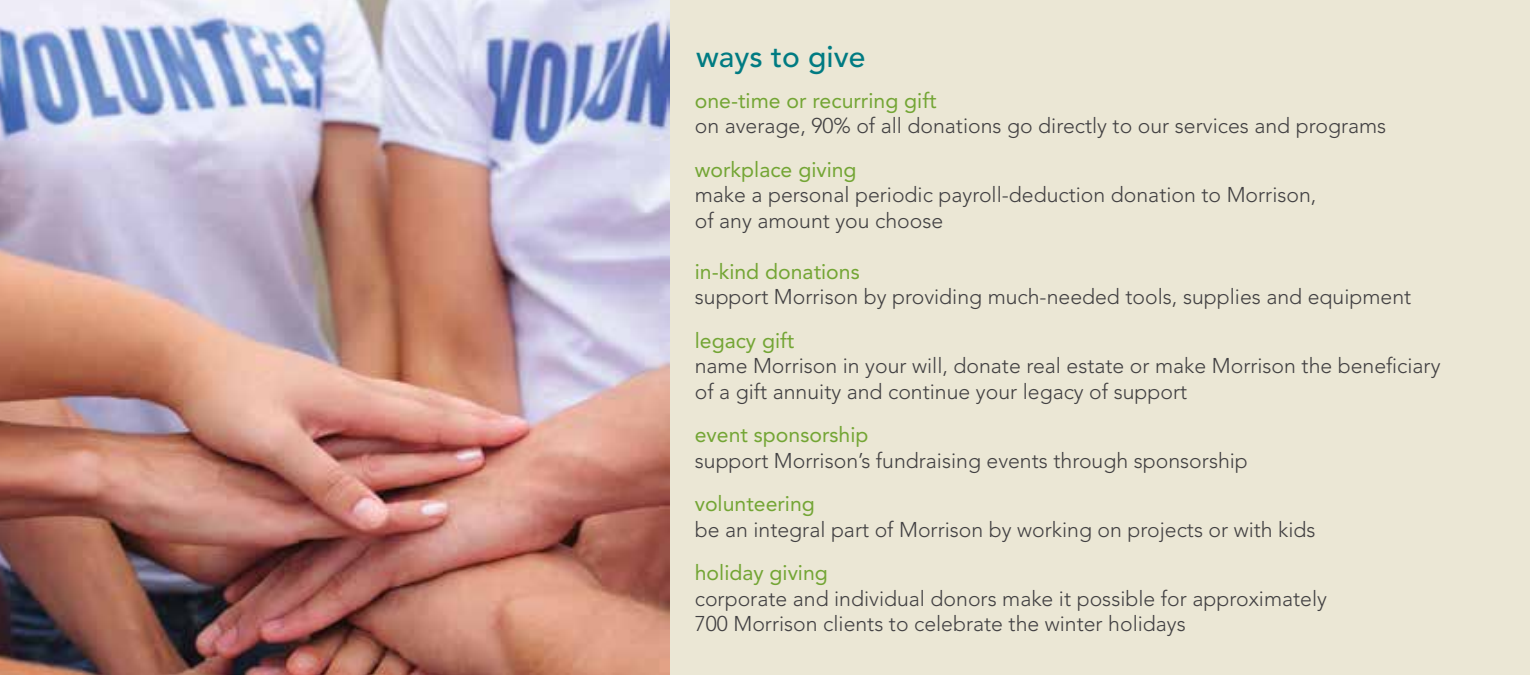
<style>
.page{position:relative;width:1530px;height:675px;background:#fff}
.page>*{position:absolute;margin:0;border:0;box-sizing:border-box;transform-origin:0 0}
.t1{font:500 30px "Avenir LT Std";color:#007b82}
.t2{font:300 21.25px/25.5px "Avenir LT Std";color:#414042}
.t3{font:21.25px "Avenir LT Std";color:#73a534}
</style>
<div class="page">
<div style="left:194px;top:0;width:1336px;height:675px;background:#ebe7d5"></div>
<img style="left:0;top:0;width:669px;height:675px">
<h1 class="t1" style="left:696px;top:40px;width:171px">ways to give</h1>
<p class="t3" style="left:695px;top:88px;width:243px">one-time or recurring gift</p>
<p class="t2" style="left:695px;top:113px;width:693px">on average, 90% of all donations go directly to our services and programs</p>
<p class="t3" style="left:695px;top:157px;width:163px">workplace giving</p>
<p class="t2" style="left:695px;top:182px;width:623px">make a personal periodic payroll-deduction donation to Morrison, of any amount you choose</p>
<p class="t3" style="left:695px;top:259px;width:166px">in-kind donations</p>
<p class="t2" style="left:695px;top:284px;width:718px">support Morrison by providing much-needed tools, supplies and equipment</p>
<p class="t3" style="left:695px;top:328px;width:101px">legacy gift</p>
<p class="t2" style="left:695px;top:353px;width:747px">name Morrison in your will, donate real estate or make Morrison the beneficiary of a gift annuity and continue your legacy of support</p>
<p class="t3" style="left:695px;top:423px;width:175px">event sponsorship</p>
<p class="t2" style="left:695px;top:448px;width:555px">support Morrison’s fundraising events through sponsorship</p>
<p class="t3" style="left:695px;top:492px;width:122px">volunteering</p>
<p class="t2" style="left:695px;top:517px;width:622px">be an integral part of Morrison by working on projects or with kids</p>
<p class="t3" style="left:695px;top:561px;width:135px">holiday giving</p>
<p class="t2" style="left:695px;top:586px;width:634px">corporate and individual donors make it possible for approximately<br>700 Morrison clients to celebrate the winter holidays</p>
</div>
